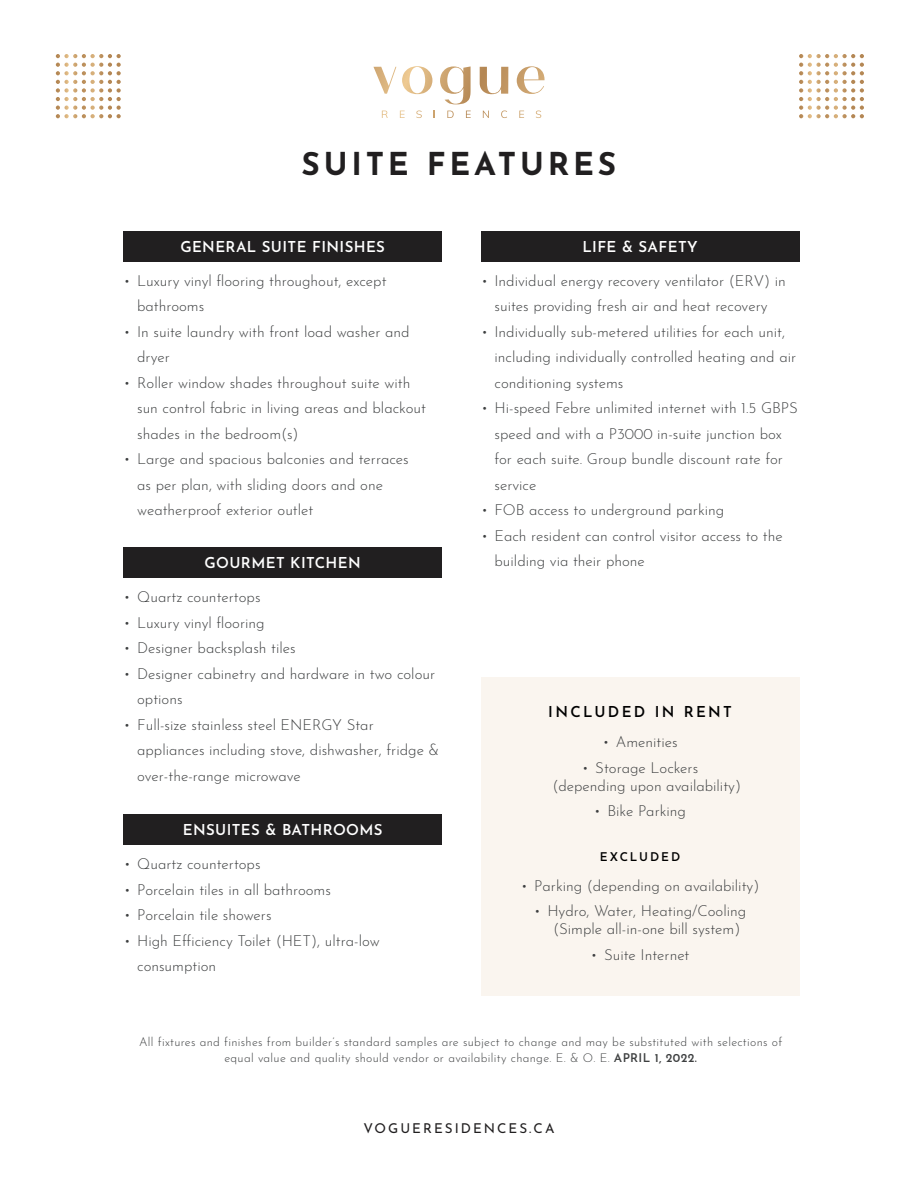
<style>
.page{position:relative;width:918px;height:1188px;background:#fff}
.page>*{position:absolute;margin:0;border:0;box-sizing:border-box;transform-origin:0 0}
.t1{font:700 31.5px "Josefin Sans";letter-spacing:.12em;color:#211f20}
.t2{font:300 15px/25.5px "Josefin Sans";color:#3d3f40}
.t3{font:600 15px "Josefin Sans";letter-spacing:.025em;color:#fff}
.t4{font:600 15px "Josefin Sans";letter-spacing:.155em;color:#000}
.t5{font:13.5px "Josefin Sans";letter-spacing:.15em;color:#211f20}
.t6{font:300 12px/16.5px "Josefin Sans";letter-spacing:.025em;color:#3d3f40;text-align:center}
.t7{font:600 12px "Josefin Sans";letter-spacing:.165em;color:#000}
.s1{font-weight:600}
</style>
<div class="page">
<svg style="left:56px;top:54px;width:65px;height:30px"></svg>
<svg style="left:799px;top:54px;width:65px;height:30px"></svg>
<svg style="left:373px;top:67px;width:23px;height:27px"></svg>
<svg style="left:402px;top:66px;width:30px;height:28px"></svg>
<svg style="left:440px;top:66px;width:31px;height:38px"></svg>
<svg style="left:480px;top:67px;width:28px;height:27px"></svg>
<svg style="left:517px;top:66px;width:28px;height:28px"></svg>
<svg style="left:382px;top:111px;width:6px;height:7px"></svg>
<svg style="left:400px;top:111px;width:5px;height:7px"></svg>
<svg style="left:416px;top:110px;width:6px;height:8px"></svg>
<svg style="left:447px;top:111px;width:7px;height:7px"></svg>
<svg style="left:466px;top:111px;width:5px;height:7px"></svg>
<svg style="left:483px;top:111px;width:6px;height:7px"></svg>
<svg style="left:501px;top:110px;width:6px;height:8px"></svg>
<svg style="left:519px;top:111px;width:5px;height:7px"></svg>
<svg style="left:536px;top:110px;width:5px;height:8px"></svg>
<div style="left:124px;top:815px;width:318px;height:30px;background:#211f20"></div>
<div style="left:481px;top:677px;width:318px;height:319px;background:#faf5ef"></div>
<div style="left:124px;top:548px;width:318px;height:30px;background:#211f20"></div>
<div style="left:124px;top:231px;width:318px;height:30px;background:#211f20"></div>
<div style="left:481px;top:231px;width:318px;height:30px;background:#211f20"></div>
<h1 class="t1" style="left:302px;top:135px;width:316px">SUITE FEATURES</h1>
<p class="t3" style="left:180px;top:234px;width:206px">GENERAL SUITE FINISHES</p>
<p class="t2" style="left:137px;top:266px;width:251px;text-indent:-14px">• Luxury vinyl flooring throughout, except bathrooms</p>
<p class="t2" style="left:137px;top:317px;width:274px;text-indent:-14px">• In suite laundry with front load washer and dryer</p>
<p class="t2" style="left:137px;top:368px;width:290px;text-indent:-14px">• Roller window shades throughout suite with sun control fabric in living areas and blackout shades in the bedroom(s)</p>
<p class="t2" style="left:137px;top:445px;width:273px;text-indent:-14px">• Large and spacious balconies and terraces as per plan, with sliding doors and one weatherproof exterior outlet</p>
<p class="t3" style="left:205px;top:550px;width:158px">GOURMET KITCHEN</p>
<p class="t2" style="left:124px;top:583px;width:138px">• Quartz countertops</p>
<p class="t2" style="left:124px;top:608px;width:143px">• Luxury vinyl flooring</p>
<p class="t2" style="left:124px;top:634px;width:173px">• Designer backsplash tiles</p>
<p class="t2" style="left:137px;top:659px;width:300px;text-indent:-14px">• Designer cabinetry and hardware in two colour options</p>
<p class="t2" style="left:137px;top:710px;width:304px;text-indent:-14px">• Full-size stainless steel ENERGY Star appliances including stove, dishwasher, fridge &amp; over-the-range microwave</p>
<p class="t3" style="left:183px;top:817px;width:201px">ENSUITES &amp; BATHROOMS</p>
<p class="t2" style="left:124px;top:850px;width:138px">• Quartz countertops</p>
<p class="t2" style="left:124px;top:875px;width:209px">• Porcelain tiles in all bathrooms</p>
<p class="t2" style="left:124px;top:901px;width:149px">• Porcelain tile showers</p>
<p class="t2" style="left:137px;top:926px;width:244px;text-indent:-14px">• High Efficiency Toilet (HET), ultra-low consumption</p>
<p class="t3" style="left:582px;top:234px;width:117px">LIFE &amp; SAFETY</p>
<p class="t2" style="left:481px;top:266px;width:306px;text-align:center">• Individual energy recovery ventilator (ERV) in suites providing fresh air and heat recovery</p>
<p class="t2" style="left:495px;top:317px;width:303px;text-indent:-14px">• Individually sub-metered utilities for each unit, including individually controlled heating and air conditioning systems</p>
<p class="t2" style="left:495px;top:394px;width:305px;text-indent:-14px">• Hi-speed Febre unlimited internet with 1.5 GBPS speed and with a P3000 in-suite junction box for each suite. Group bundle discount rate for service</p>
<p class="t2" style="left:481px;top:496px;width:245px">• FOB access to underground parking</p>
<p class="t2" style="left:495px;top:521px;width:290px;text-indent:-14px">• Each resident can control visitor access to the building via their phone</p>
<p class="t4" style="left:548px;top:699px;width:185px">INCLUDED IN RENT</p>
<p class="t2" style="left:602px;top:728px;width:77px">• Amenities</p>
<p class="t2" style="left:552px;top:757px;width:190px;line-height:18px;text-indent:29px">• Storage Lockers (depending upon availability)</p>
<p class="t2" style="left:594px;top:797px;width:94px">• Bike Parking</p>
<p class="t7" style="left:600px;top:847px;width:82px">EXCLUDED</p>
<p class="t2" style="left:521px;top:871px;width:240px">• Parking (depending on availability)</p>
<p class="t2" style="left:553px;top:901px;width:195px;line-height:18px;text-indent:-19px">• Hydro, Water, Heating/Cooling (Simple all-in-one bill system)</p>
<p class="t2" style="left:591px;top:940px;width:100px">• Suite Internet</p>
<p class="t6" style="left:139px;top:1032px;width:645px">All fixtures and finishes from builder’s standard samples are subject to change and may be substituted with selections of equal value and quality should vendor or availability change. E. &amp; O. E. <span class="s1">APRIL 1, 2022.</span></p>
<p class="t5" style="left:364px;top:1118px;width:192px">VOGUERESIDENCES.CA</p>
</div>
